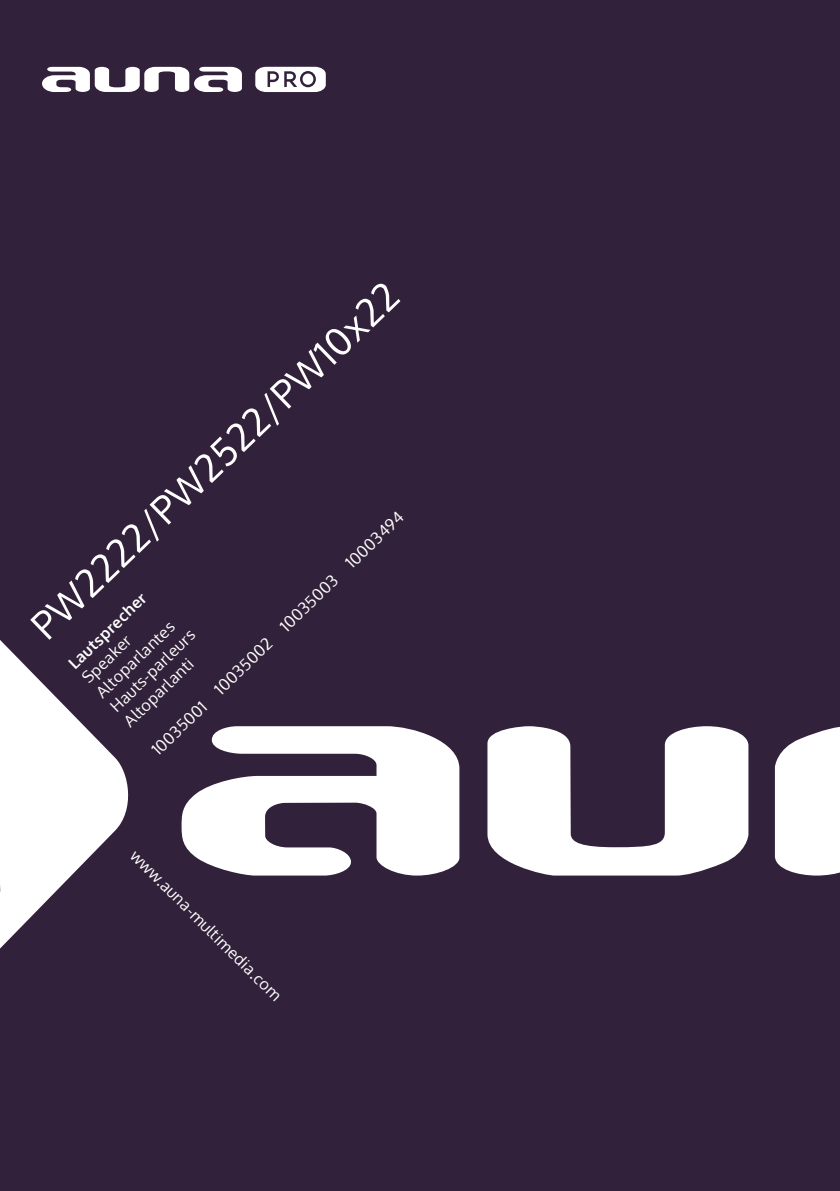
<style>
.page{position:relative;width:840px;height:1191px;background:#fff}
.page>*{position:absolute;margin:0;border:0;box-sizing:border-box;transform-origin:0 0}
.t1{font:38px "Oxygen";color:#fff}
.t2{font:16px/20px "Oxygen";color:#fff}
.t3{font:700 15.8px "Oxygen";color:#fff}
</style>
<div class="page">
<div style="left:0;top:0;width:839px;height:1191px;background:#32213a"></div>
<svg style="left:0;top:640px;width:129px;height:309px;fill:#fff"></svg>
<svg style="left:181px;top:726px;width:278px;height:149px;fill:#fff"></svg>
<svg style="left:487px;top:726px;width:261px;height:149px"></svg>
<svg style="left:774px;top:727px;width:65px;height:148px;background:#e9e7ea"></svg>
<svg style="left:255px;top:67px;width:70px;height:25px;background:#d3d0d5"></svg>
<svg style="left:42px;top:67px;width:200px;height:25px"></svg>
<h1 class="t1" style="left:20px;top:613px;width:494px;rotate:-44deg">PW2222/PW2522/PW10x22</h1>
<p class="t2" style="left:147px;top:745px;width:344px;rotate:-44deg">10035001 10035002 10035003 10003494</p>
<p class="t3" style="left:64px;top:659px;width:103px;rotate:-44deg">Lautsprecher</p>
<p class="t2" style="left:78px;top:673px;width:112px;rotate:-44deg">Speaker<br>Altoparlantes<br>Hauts-parleurs<br>Altoparlanti</p>
<p class="t2" style="left:140px;top:845px;width:207px;rotate:45deg">www.auna-multimedia.com</p>
</div>
